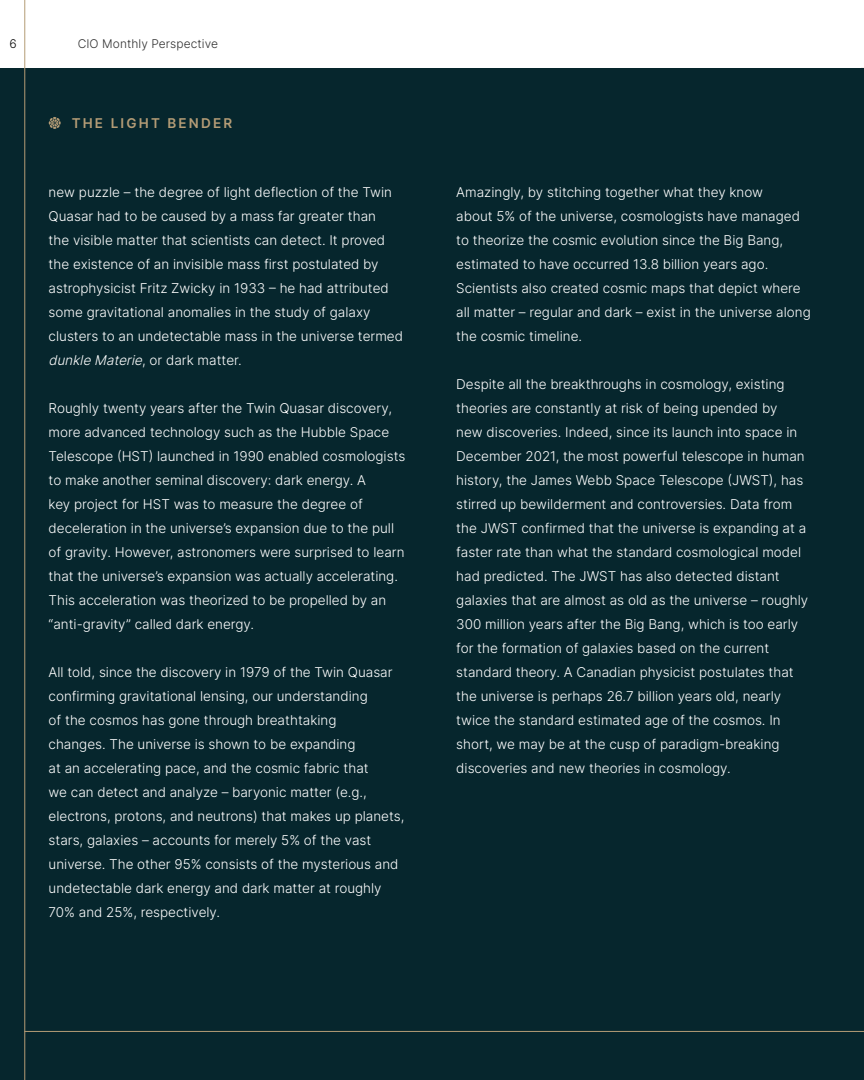
<style>
.page{position:relative;width:864px;height:1080px;background:#fff}
.page>*{position:absolute;margin:0;border:0;box-sizing:border-box;transform-origin:0 0}
.t1{font:300 13.5px/24px "Inter";color:#fff}
.t2{font:600 13.5px "Inter";letter-spacing:.16em;color:#b49c76}
.t3{font:300 12px "Inter";letter-spacing:.005em;color:#303030}
.t4{font:300 12px "Inter";color:#000}
.s1{font-style:italic}
</style>
<div class="page">
<div style="left:0;top:69px;width:864px;height:1011px;background:#06262d"></div>
<hr style="left:24px;top:0;width:1px;height:1080px;background:#b49c76">
<hr style="left:24px;top:1031px;width:840px;height:1px;background:#b49c76">
<svg style="left:49px;top:117px;width:12px;height:12px"></svg>
<p class="t4" style="left:9px;top:35px;width:9px">6</p>
<p class="t3" style="left:78px;top:35px;width:142px">CIO Monthly Perspective</p>
<p class="t2" style="left:72px;top:113px;width:162px">THE LIGHT BENDER</p>
<p class="t1" style="left:49px;top:180px;width:356px">new puzzle – the degree of light deflection of the Twin Quasar had to be caused by a mass far greater than<br>the visible matter that scientists can detect. It proved the existence of an invisible mass first postulated by astrophysicist Fritz Zwicky in 1933 – he had attributed some gravitational anomalies in the study of galaxy clusters to an undetectable mass in the universe termed <span class="s1">dunkle Materie</span>, o r d a r k m a t t e r.</p>
<p class="t1" style="left:49px;top:396px;width:358px">Roughly twenty years after the Twin Quasar discovery, more advanced technology such as the Hubble Space Telescope (HST) launched in 1990 enabled cosmologists to make another seminal discovery: dark energy. A<br>key project for HST was to measure the degree of deceleration in the universe’s expansion due to the pull of gravity. However, astronomers were surprised to learn that the universe’s expansion was actually accelerating.<br>This acceleration was theorized to be propelled by an “anti-gravity” called dark energy.</p>
<p class="t1" style="left:49px;top:660px;width:357px">All told, since the discovery in 1979 of the Twin Quasar confirming gravitational lensing, our understanding<br>of the cosmos has gone through breathtaking<br>changes. The universe is shown to be expanding<br>at an accelerating pace, and the cosmic fabric that<br>we can detect and analyze – baryonic matter (e.g., electrons, protons, and neutrons) that makes up planets, stars, galaxies – accounts for merely 5% of the vast universe. The other 95% consists of the mysterious and undetectable dark energy and dark matter at roughly 70% and 25%, respectively.</p>
<p class="t1" style="left:456px;top:180px;width:356px">Amazingly, by stitching together what they know<br>about 5% of the universe, cosmologists have managed to theorize the cosmic evolution since the Big Bang, estimated to have occurred 13.8 billion years ago.<br>Scientists also created cosmic maps that depict where all matter – regular and dark – exist in the universe along the cosmic timeline.</p>
<p class="t1" style="left:456px;top:372px;width:354px">Despite all the breakthroughs in cosmology, existing theories are constantly at risk of being upended by<br>new discoveries. Indeed, since its launch into space in December 2021, the most powerful telescope in human history, the James Webb Space Telescope (JWST), has stirred up bewilderment and controversies. Data from the JWST confirmed that the universe is expanding at a faster rate than what the standard cosmological model had predicted. The JWST has also detected distant galaxies that are almost as old as the universe – roughly 300 million years after the Big Bang, which is too early for the formation of galaxies based on the current standard theory. A Canadian physicist postulates that the universe is perhaps 26.7 billion years old, nearly twice the standard estimated age of the cosmos. In short, we may be at the cusp of paradigm-breaking discoveries and new theories in cosmology.</p>
</div>
